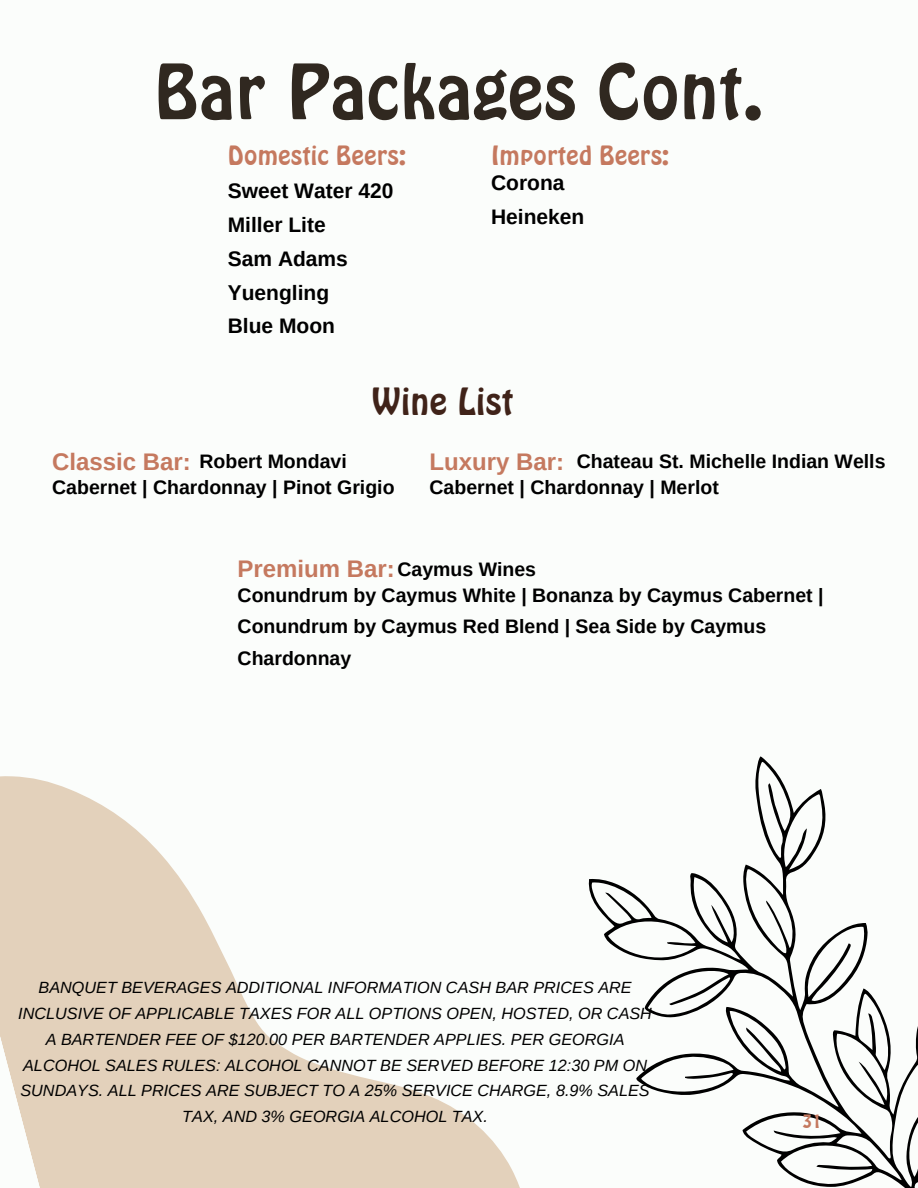
<style>
.page{position:relative;width:918px;height:1188px;background:#fbfdfb}
.page>*{position:absolute;margin:0;border:0;box-sizing:border-box;transform-origin:0 0}
.t1{font:73.2px "Hobo BT";color:#302820}
.t2{font:36px "Hobo BT";color:#402319}
.t3{font:25.5px "Hobo BT";color:#c5795f}
.t4{font:700 24px "Arimo";color:#c5795f}
.t5{font:700 21px/33.8px "Arimo";color:#000}
.t6{font:700 19.5px/31.5px "Arimo";color:#000}
.t7{font:18px "Hobo BT";color:#c5795f}
.t8{font:italic 16.2px/25.8px "Arimo";color:#000;text-align:center}
</style>
<div class="page">
<svg style="left:588px;top:756px;width:330px;height:432px"></svg>
<svg style="left:0;top:776px;width:520px;height:412px;fill:#e3d1bb"></svg>
<h1 class="t1" style="left:155px;top:47px;width:610px">Bar Packages Cont.</h1>
<h4 class="t3" style="left:228px;top:139px;width:180px">Domestic Beers:</h4>
<h5 class="t5" style="left:228px;top:174px;width:167px">Sweet Water 420<br>Miller Lite<br>Sam Adams<br>Yuengling<br>Blue Moon</h5>
<h2 class="t3" style="left:491px;top:139px;width:180px">Imported Beers:</h2>
<h5 class="t5" style="left:491px;top:166px;width:95px">Corona<br>Heineken</h5>
<h3 class="t2" style="left:372px;top:379px;width:144px">Wine List</h3>
<h3 class="t4" style="left:52px;top:448px;width:140px">Classic Bar:</h3>
<h5 class="t6" style="left:200px;top:445px;width:149px">Robert Mondavi</h5>
<h5 class="t6" style="left:52px;top:472px;width:344px">Cabernet | Chardonnay | Pinot Grigio</h5>
<h5 class="t4" style="left:430px;top:448px;width:136px">Luxury Bar:</h5>
<h5 class="t6" style="left:577px;top:445px;width:310px">Chateau St. Michelle Indian Wells</h5>
<h3 class="t6" style="left:430px;top:472px;width:291px">Cabernet | Chardonnay | Merlot</h3>
<h5 class="t4" style="left:238px;top:555px;width:159px">Premium Bar:</h5>
<h5 class="t6" style="left:397px;top:553px;width:140px">Caymus Wines</h5>
<p class="t6" style="left:238px;top:579px;width:588px">Conundrum by Caymus White | Bonanza by Caymus Cabernet |<br>Conundrum by Caymus Red Blend | Sea Side by Caymus<br>Chardonnay</p>
<p class="t8" style="left:18px;top:974px;width:635px">BANQUET BEVERAGES ADDITIONAL INFORMATION CASH BAR PRICES ARE INCLUSIVE OF APPLICABLE TAXES FOR ALL OPTIONS OPEN, HOSTED, OR CASH A BARTENDER FEE OF $120.00 PER BARTENDER APPLIES. PER GEORGIA ALCOHOL SALES RULES: ALCOHOL CANNOT BE SERVED BEFORE 12:30 PM ON SUNDAYS. ALL PRICES ARE SUBJECT TO A 25% SERVICE CHARGE, 8.9% SALES TAX, AND 3% GEORGIA ALCOHOL TAX.</p>
<h4 class="t7" style="left:802px;top:1110px;width:21px">31</h4>
</div>
